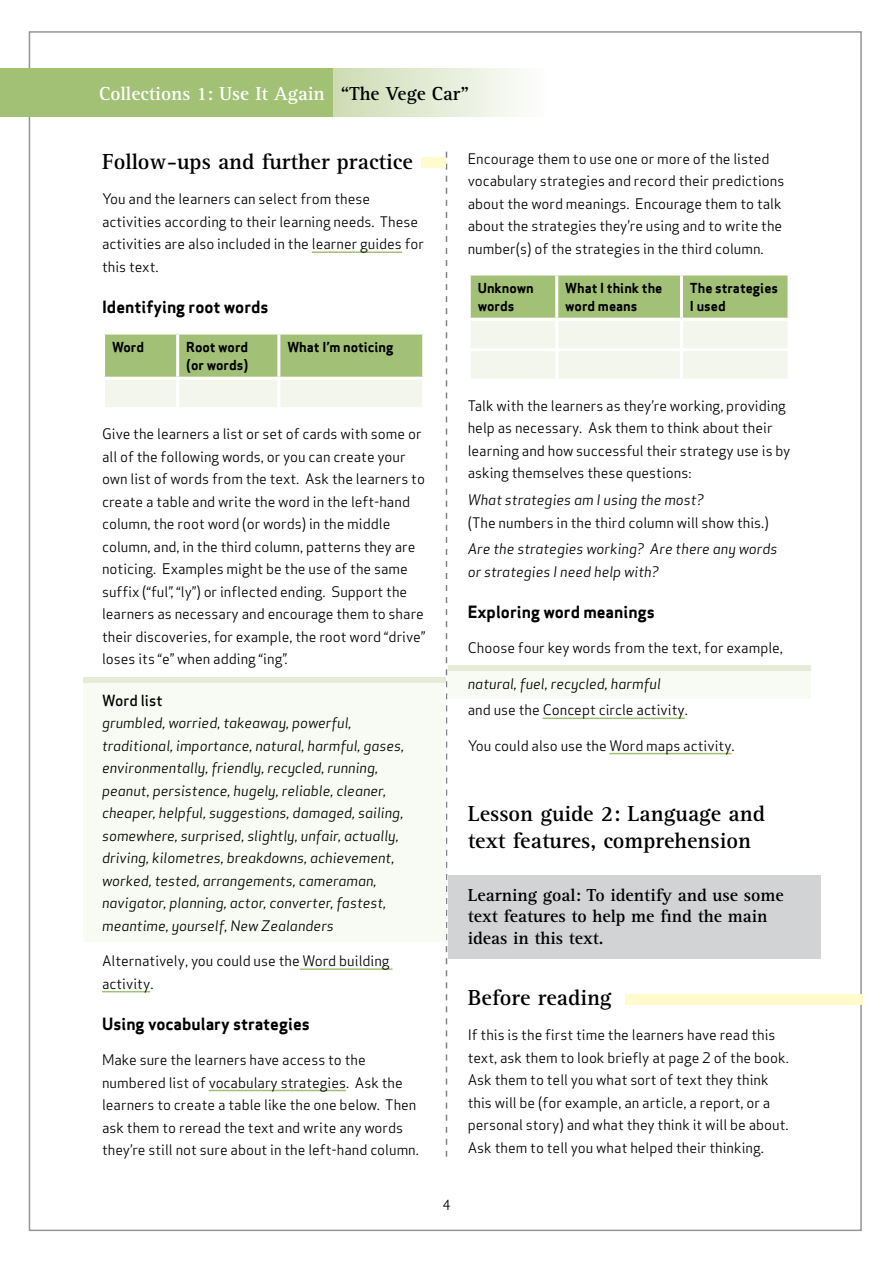
<style>
.page{position:relative;width:893px;height:1263px;background:#fff}
.page>*{position:absolute;margin:0;border:0;box-sizing:border-box;transform-origin:0 0}
.t1{font:700 22.5px/27px "Rotis Serif Pro";color:#000}
.t2{font:700 19.5px "Rotis Serif Pro";color:#fff}
.t3{font:700 18px/21.6px "Rotis Serif Pro";color:#000}
.t4{font:700 16.5px "Apex Sans";color:#000}
.t5{font:500 15px "Apex Sans";color:#000}
.t6{font:14.25px/22.5px "Apex Sans";color:#000}
.t7{font:italic 14.25px/22.5px "Apex Sans";color:#000}
.t8{font:700 13.5px/18px "Apex Sans";color:#000}
.t9{font:13.5px "Apex Sans";color:#000}
.s1{color:#000}
</style>
<div class="page">
<div style="left:0;top:68px;width:336px;height:48px;background:#a2c175"></div>
<div style="left:333px;top:68px;width:215px;height:48px;background:linear-gradient(to right,#cddbb3,#fefefe)"></div>
<svg style="left:446px;top:152px;width:1px;height:1005px"></svg>
<div style="left:448px;top:876px;width:373px;height:83px;background:#d1d3d4"></div>
<div style="left:625px;top:994px;width:237px;height:11px;background:#fffbcc"></div>
<div style="left:83px;top:677px;width:363px;height:5px;background:#e5ebd6"></div>
<div style="left:448px;top:665px;width:363px;height:5px;background:#e5ebd6"></div>
<div style="left:83px;top:683px;width:363px;height:259px;background:#f8faf4"></div>
<div style="left:448px;top:671px;width:363px;height:28px;background:#f8faf4"></div>
<hr style="left:312px;top:251px;width:90px;height:2px;background:#a2c176">
<hr style="left:300px;top:968px;width:92px;height:2px;background:#a2c176">
<hr style="left:102px;top:991px;width:48px;height:1px;background:#a2c176">
<hr style="left:209px;top:1090px;width:137px;height:1px;background:#a2c176">
<svg style="left:105px;top:335px;width:317px;height:72px;background:#c2d6a4"></svg>
<hr style="left:176px;top:335px;width:3px;height:42px;background:#fff">
<hr style="left:277px;top:335px;width:3px;height:42px;background:#fff">
<hr style="left:102px;top:377px;width:76px;height:3px;background:#fff">
<hr style="left:178px;top:377px;width:101px;height:3px;background:#fff">
<hr style="left:176px;top:380px;width:3px;height:27px;background:#fff">
<hr style="left:279px;top:377px;width:146px;height:3px;background:#fff">
<hr style="left:277px;top:380px;width:3px;height:27px;background:#fff">
<hr style="left:543px;top:717px;width:142px;height:2px;background:#a2c176">
<hr style="left:609px;top:753px;width:123px;height:1px;background:#a2c176">
<svg style="left:471px;top:276px;width:316px;height:103px;background:#d0dfb9"></svg>
<hr style="left:555px;top:276px;width:3px;height:42px;background:#fff">
<hr style="left:680px;top:276px;width:3px;height:42px;background:#fff">
<hr style="left:468px;top:318px;width:89px;height:3px;background:#fff">
<hr style="left:557px;top:318px;width:124px;height:3px;background:#fff">
<hr style="left:555px;top:321px;width:3px;height:27px;background:#fff">
<hr style="left:681px;top:318px;width:109px;height:3px;background:#fff">
<hr style="left:680px;top:321px;width:3px;height:27px;background:#fff">
<hr style="left:468px;top:348px;width:89px;height:3px;background:#fff">
<hr style="left:557px;top:348px;width:124px;height:3px;background:#fff">
<hr style="left:555px;top:351px;width:3px;height:28px;background:#fff">
<hr style="left:681px;top:348px;width:109px;height:3px;background:#fff">
<hr style="left:680px;top:351px;width:3px;height:28px;background:#fff">
<div style="left:421px;top:157px;width:24px;height:11px;background:#fffbcc"></div>
<h2 class="t2" style="left:99px;top:81px;width:371px">Collections 1: Use It Again <span class="s1">“The Vege Car”</span></h2>
<h1 class="t1" style="left:102px;top:148px;width:312px">Follow-ups and further practice</h1>
<p class="t6" style="left:102px;top:186px;width:324px">You and the learners can select from these activities according to their learning needs. These activities are also included in the learner guides for this text.</p>
<p class="t4" style="left:102px;top:296px;width:168px">Identifying root words</p>
<p class="t8" style="left:112px;top:338px;width:34px">Word</p>
<p class="t8" style="left:186px;top:338px;width:64px">Root word (or words)</p>
<p class="t8" style="left:287px;top:338px;width:108px">What I’m noticing</p>
<p class="t6" style="left:102px;top:422px;width:325px">Give the learners a list or set of cards with some or all of the following words, or you can create your own list of words from the text. Ask the learners to create a table and write the word in the left-hand column, the root word (or words) in the middle column, and, in the third column, patterns they are noticing. Examples might be the use of the same suffix (“ful”, “ly”) or inflected ending. Support the learners as necessary and encourage them to share their discoveries, for example, the root word “drive” loses its “e” when adding “ing”.</p>
<p class="t5" style="left:102px;top:687px;width:62px">Word list</p>
<p class="t7" style="left:102px;top:710px;width:304px">grumbled, worried, takeaway, powerful, traditional, importance, natural, harmful, gases, environmentally, friendly, recycled, running, peanut, persistence, hugely, reliable, cleaner, cheaper, helpful, suggestions, damaged, sailing, somewhere, surprised, slightly, unfair, actually, driving, kilometres, breakdowns, achievement, worked, tested, arrangements, cameraman, navigator, planning, actor, converter, fastest, meantime, yourself, New Zealanders</p>
<p class="t6" style="left:102px;top:948px;width:289px">Alternatively, you could use the Word building activity.</p>
<p class="t4" style="left:102px;top:1013px;width:209px">Using vocabulary strategies</p>
<p class="t6" style="left:102px;top:1047px;width:318px">Make sure the learners have access to the numbered list of vocabulary strategies. Ask the learners to create a table like the one below. Then ask them to reread the text and write any words they’re still not sure about in the left-hand column.</p>
<p class="t6" style="left:468px;top:146px;width:318px">Encourage them to use one or more of the listed vocabulary strategies and record their predictions about the word meanings. Encourage them to talk about the strategies they’re using and to write the number(s) of the strategies in the third column.</p>
<p class="t8" style="left:478px;top:279px;width:58px">Unknown words</p>
<p class="t8" style="left:565px;top:279px;width:99px">What I think the word means</p>
<p class="t8" style="left:690px;top:279px;width:90px">The strategies<br>I used</p>
<p class="t6" style="left:468px;top:393px;width:324px">Talk with the learners as they’re working, providing help as necessary. Ask them to think about their learning and how successful their strategy use is by asking themselves these questions:</p>
<p class="t7" style="left:468px;top:487px;width:238px">What strategies am I using the most?</p>
<p class="t6" style="left:468px;top:510px;width:302px">(The numbers in the third column will show this.)</p>
<p class="t7" style="left:468px;top:537px;width:311px">Are the strategies working? Are there any words or strategies I need help with?</p>
<p class="t4" style="left:468px;top:601px;width:189px">Exploring word meanings</p>
<p class="t6" style="left:468px;top:635px;width:317px">Choose four key words from the text, for example,</p>
<p class="t7" style="left:468px;top:671px;width:195px">natural, fuel, recycled, harmful</p>
<p class="t6" style="left:468px;top:697px;width:222px">and use the Concept circle activity.</p>
<p class="t6" style="left:468px;top:733px;width:268px">You could also use the Word maps activity.</p>
<h1 class="t1" style="left:468px;top:800px;width:299px">Lesson guide 2: Language and text features, comprehension</h1>
<p class="t3" style="left:468px;top:884px;width:318px">Learning goal: To identify and use some text features to help me find the main ideas in this text.</p>
<p class="t9" style="left:442px;top:1194px;width:10px">4</p>
<h1 class="t1" style="left:468px;top:984px;width:145px">Before reading</h1>
<p class="t6" style="left:468px;top:1022px;width:323px">If this is the first time the learners have read this text, ask them to look briefly at page 2 of the book.<br>Ask them to tell you what sort of text they think this will be (for example, an article, a report, or a personal story) and what they think it will be about.<br>Ask them to tell you what helped their thinking.</p>
</div>
